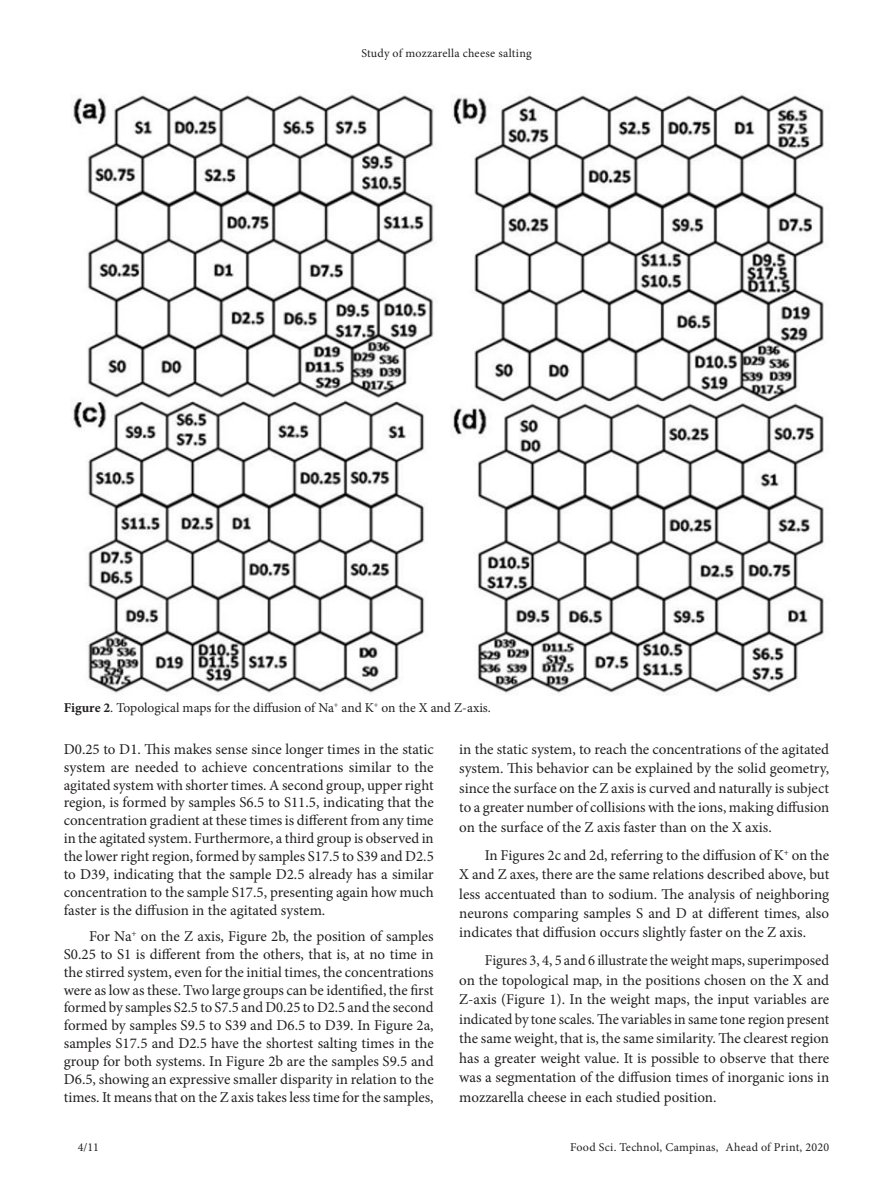
<style>
.page{position:relative;width:893px;height:1191px;background:#fff}
.page>*{position:absolute;margin:0;border:0;box-sizing:border-box;transform-origin:0 0}
.Paragraph{font:15px/17.9px "Minion Pro";color:#231f20;text-align:justify}
.FigureCaption{font:13.5px "Minion Pro";letter-spacing:-.005em;color:#231f20}
.t1{font:12px "Minion Pro";letter-spacing:.02em;color:#231f20}
.s1{font-weight:700}
.s2{color:#fff}
</style>
<div class="page">
<img style="left:73px;top:94px;width:751px;height:601px">
<p class="t1" style="left:361px;top:45px;width:172px">Study of mozzarella cheese salting</p>
<p class="FigureCaption" style="left:64px;top:698px;width:429px"><span class="s1">Figure 2</span>. Topological maps for the diffusion of Na<sup>+</sup> and K<sup>+</sup> on the X and Z-axis.</p>
<p class="Paragraph" style="left:64px;top:740px;width:371px">D0.25 to D1. This makes sense since longer times in the static system are needed to achieve concentrations similar to the agitated system with shorter times. A second group, upper right region, is formed by samples S6.5 to S11.5, indicating that the concentration gradient at these times is different from any time in the agitated system. Furthermore, a third group is observed in the lower right region, formed by samples S17.5 to S39 and D2.5 to D39, indicating that the sample D2.5 already has a similar concentration to the sample S17.5, presenting again how much faster is the diffusion in the agitated system.</p>
<p class="Paragraph" style="left:64px;top:927px;width:371px;text-indent:26px">For Na<sup>+</sup> on the Z axis, Figure 2b, the position of samples S0.25 to S1 is different from the others, that is, at no time in the stirred system, even for the initial times, the concentrations were as low as these. Two large groups can be identified, the first formed by samples S2.5 to S7.5 and D0.25 to D2.5 and the second formed by samples S9.5 to S39 and D6.5 to D39. In Figure 2a, samples S17.5 and D2.5 have the shortest salting times in the group for both systems. In Figure 2b are the samples S9.5 and D6.5, showing an expressive smaller disparity in relation to the times. It means that on the Z axis takes less time for the samples,</p>
<p class="Paragraph" style="left:459px;top:739px;width:372px;line-height:19.5px">in the static system, to reach the concentrations of the agitated system. This behavior can be explained by the solid geometry, since the surface on the Z axis is curved and naturally is subject to a greater number of collisions with the ions, making diffusion on the surface of the Z axis faster than on the X axis.</p>
<p class="Paragraph" style="left:459px;top:845px;width:371px;line-height:19.5px;text-indent:26px">In Figures 2c and 2d, referring to the diffusion of K<sup>+</sup> on the X and Z axes, there are the same relations described above, but less accentuated than to sodium. The analysis of neighboring neurons comparing samples S and D at different times, also indicates that diffusion occurs slightly faster on the Z axis.</p>
<p class="Paragraph" style="left:459px;top:951px;width:371px;line-height:19.5px;text-indent:26px">Figures 3, 4, 5 and 6 illustrate the weight maps, superimposed on the topological map, in the positions chosen on the X and Z-axis (Figure 1). In the weight maps, the input variables are indicated by tone scales. The variables in same tone region present the same weight, that is, the same similarity. The clearest region has a greater weight value. It is possible to observe that there was a segmentation of the diffusion times of inorganic ions in mozzarella cheese in each studied position.</p>
<p class="t1" style="left:64px;top:1139px;width:37px"><span class="s2">4</span> 4/11</p>
<p class="t1" style="left:570px;top:1139px;width:261px">Food Sci. Technol, Campinas, Ahead of Print, 2020</p>
</div>
